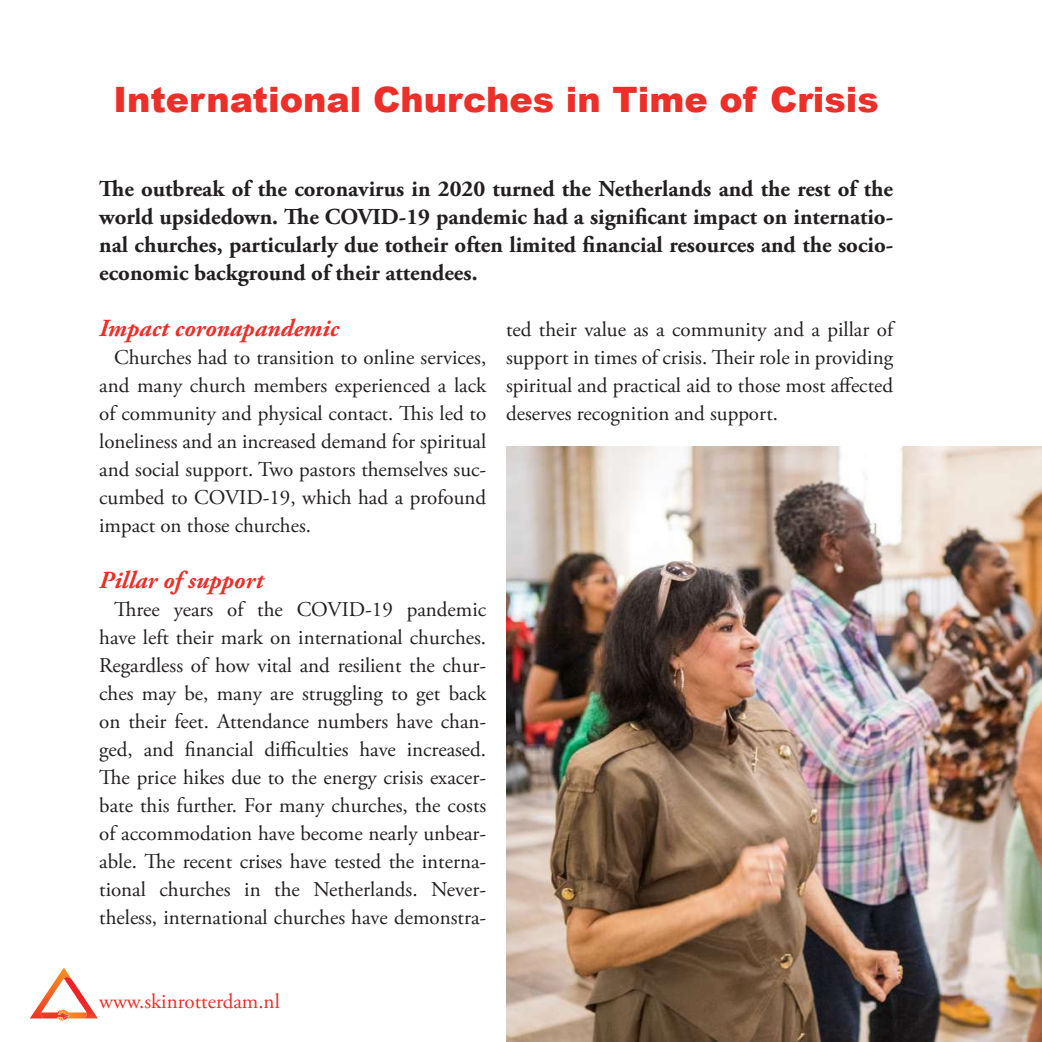
<style>
.page{position:relative;width:1042px;height:1042px;background:#fff}
.page>*{position:absolute;margin:0;border:0;box-sizing:border-box;transform-origin:0 0}
.t1{font:900 35px "Arial";color:#ee2e28}
.t2{font:italic 700 24.5px "Adobe Garamond Pro";color:#ee2e28}
.t3{font:700 22.75px/28px "Adobe Garamond Pro";color:#231f20;text-align:justify}
.t4{font:21px/28px "Adobe Garamond Pro";color:#231f20;text-align:justify}
.t5{font:21px "Adobe Garamond Pro";color:#ee2e28}
</style>
<div class="page">
<svg style="left:30px;top:967px;width:68px;height:54px"></svg>
<img style="left:506px;top:446px;width:536px;height:596px">
<h1 class="t1" style="left:113px;top:74px;width:767px">International Churches in Time of Crisis</h1>
<p class="t3" style="left:99px;top:175px;width:795px">The outbreak of the coronavirus in 2020 turned the Netherlands and the rest of the world upsidedown. The COVID-19 pandemic had a significant impact on internatio&shy;nal churches, particularly due totheir often limited financial resources and the socio&shy;economic background of their attendees.</p>
<p class="t2" style="left:99px;top:314px;width:241px">Impact coronapandemic</p>
<p class="t4" style="left:99px;top:344px;width:388px;text-indent:15px">Churches had to transition to online services, and many church members experienced a lack of community and physical contact. This led to loneliness and an increased demand for spiritual and social support. Two pastors themselves suc&shy;cumbed to COVID-19, which had a profound impact on those churches.</p>
<p class="t2" style="left:99px;top:566px;width:165px">Pillar of support</p>
<p class="t4" style="left:99px;top:596px;width:388px;text-indent:15px">Three years of the COVID-19 pandemic have left their mark on international churches.<br>Regardless of how vital and resilient the chur&shy;ches may be, many are struggling to get back on their feet. Attendance numbers have chan&shy;ged, and financial difficulties have increased.<br>The price hikes due to the energy crisis exacer&shy;bate this further. For many churches, the costs of accommodation have become nearly unbear&shy;able. The recent crises have tested the interna&shy;tional churches in the Netherlands. Never&shy;theless, international churches have demonstra-</p>
<p class="t4" style="left:506px;top:316px;width:388px">ted their value as a community and a pillar of support in times of crisis. Their role in providing spiritual and practical aid to those most affected deserves recognition and support.</p>
<p class="t5" style="left:99px;top:988px;width:182px">www.skinrotterdam.nl</p>
</div>
